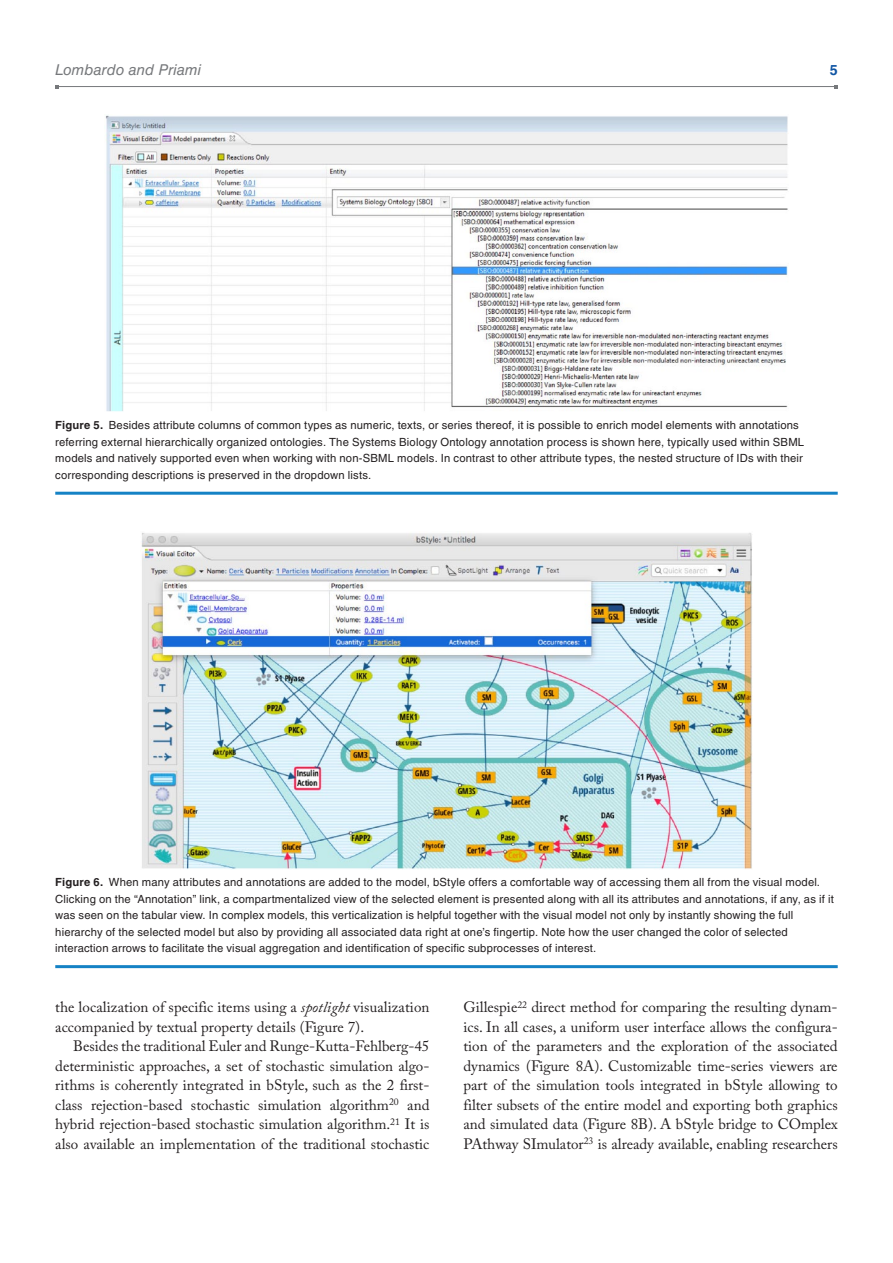
<style>
.page{position:relative;width:893px;height:1263px;background:#fff}
.page>*{position:absolute;margin:0;border:0;box-sizing:border-box;transform-origin:0 0}
.t1{font:15px/19.5px "Adobe Caslon Pro";color:#231f20;text-align:justify}
.t2{font:italic 15px "Helvetica LT Std";color:#76787b}
.t3{font:700 14.25px "Helvetica LT Std";color:#1055a4}
.t4{font:11.25px/16.5px "Helvetica LT Std";letter-spacing:.015em;color:#231f20}
.s1{font-weight:700}
.s2{font-style:italic}
</style>
<div class="page">
<hr style="left:57px;top:86px;width:779px;height:1px;background:#76787b">
<hr style="left:55px;top:965px;width:783px;height:3px;background:#1582c5">
<img style="left:141px;top:533px;width:611px;height:337px">
<hr style="left:55px;top:492px;width:783px;height:3px;background:#1582c5">
<img style="left:105px;top:115px;width:683px;height:297px">
<h1 class="t2" style="left:55px;top:61px;width:147px">Lombardo and Priami</h1>
<p class="t3" style="left:830px;top:61px;width:9px">5</p>
<p class="t4" style="left:55px;top:417px;width:750px"><span class="s1">Figure 5.</span> Besides attribute columns of common types as numeric, texts, or series thereof, it is possible to enrich model elements with annotations referring external hierarchically organized ontologies. The Systems Biology Ontology annotation process is shown here, typically used within SBML models and natively supported even when working with non-SBML models. In contrast to other attribute types, the nested structure of IDs with their corresponding descriptions is preserved in the dropdown lists.</p>
<p class="t4" style="left:55px;top:874px;width:780px"><span class="s1">Figure 6.</span> When many attributes and annotations are added to the model, bStyle offers a comfortable way of accessing them all from the visual model.<br>Clicking on the “Annotation” link, a compartmentalized view of the selected element is presented along with all its attributes and annotations, if any, as if it was seen on the tabular view. In complex models, this verticalization is helpful together with the visual model not only by instantly showing the full hierarchy of the selected model but also by providing all associated data right at one’s fingertip. Note how the user changed the color of selected interaction arrows to facilitate the visual aggregation and identification of specific subprocesses of interest.</p>
<h1 class="t1" style="left:55px;top:997px;width:376px">the localization of specific items using a <span class="s2">spotlight</span> visualization accompanied by textual property details (Figure 7).</h1>
<p class="t1" style="left:55px;top:1036px;width:376px;text-indent:18px">Besides the traditional Euler and Runge-Kutta-Fehlberg-45 deterministic approaches, a set of stochastic simulation algo&shy;rithms is coherently integrated in bStyle, such as the 2 first&shy;class rejection-based stochastic simulation algorithm<sup>20</sup> and hybrid rejection-based stochastic simulation algorithm.<sup>21</sup> It is also available an implementation of the traditional stochastic</p>
<p class="t1" style="left:463px;top:997px;width:376px">Gillespie<sup>22</sup> direct method for comparing the resulting dynam&shy;ics. In all cases, a uniform user interface allows the configura&shy;tion of the parameters and the exploration of the associated dynamics (Figure 8A). Customizable time-series viewers are part of the simulation tools integrated in bStyle allowing to filter subsets of the entire model and exporting both graphics and simulated data (Figure 8B). A bStyle bridge to COmplex PAthway SImulator<sup>23</sup> is already available, enabling researchers</p>
</div>
